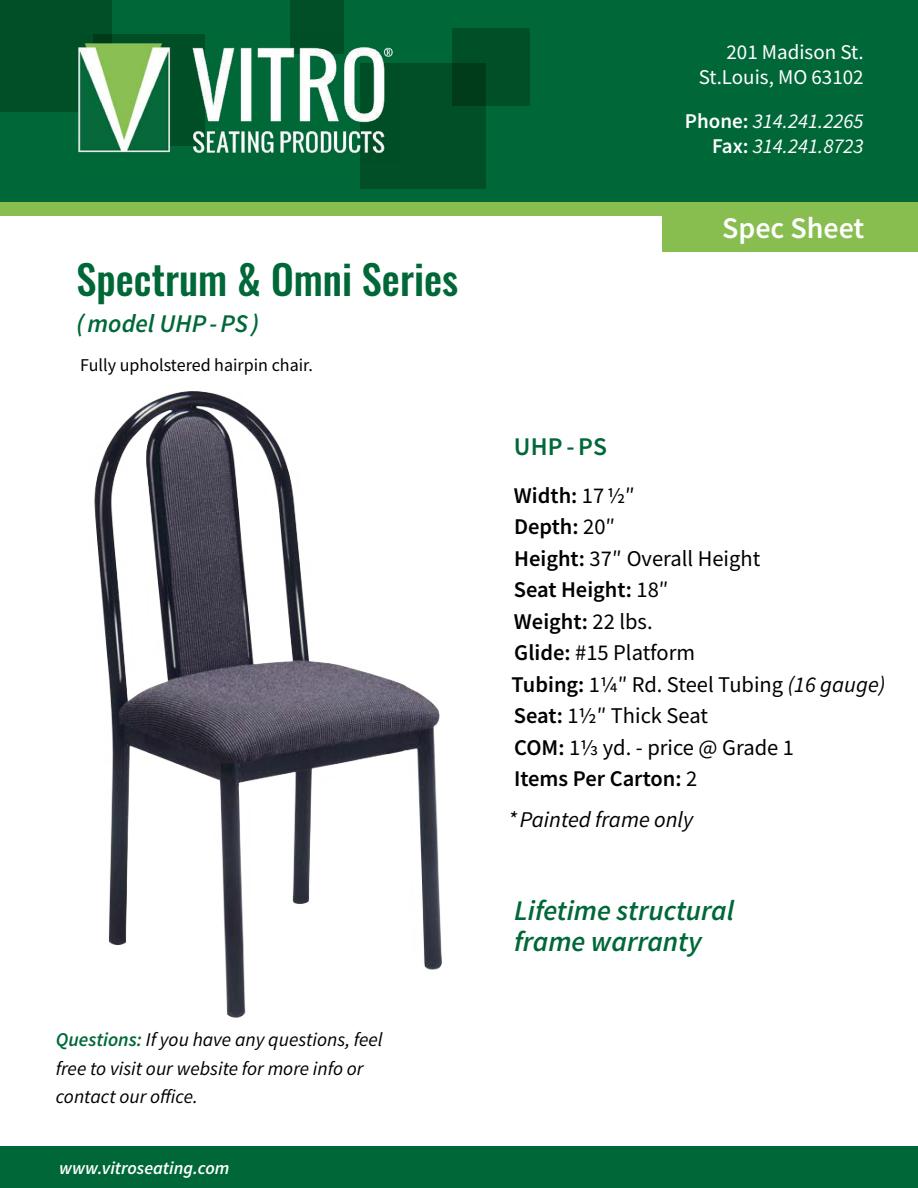
<style>
.page{position:relative;width:918px;height:1188px;background:#fff}
.page>*{position:absolute;margin:0;border:0;box-sizing:border-box;transform-origin:0 0}
.t1{font:500 40.5px "Oswald";color:#006838}
.t2{font:600 30px "Source Sans Pro";color:#fff}
.t3{font:italic 600 28.5px/31.5px "Source Sans Pro";color:#006838}
.t4{font:italic 600 25.5px "Source Sans Pro";color:#006838}
.t5{font:600 25.5px "Source Sans Pro";color:#006838}
.t6{font:22.5px/31.5px "Source Sans Pro";color:#000}
.t7{font:italic 22.5px "Source Sans Pro";color:#000}
.t8{font:italic 21px/25.2px "Source Sans Pro";color:#fff;text-align:right}
.t9{font:21px/25.2px "Source Sans Pro";color:#fff;text-align:right}
.t10{font:italic 19.5px/28.5px "Source Sans Pro";color:#000}
.t11{font:18px "Source Sans Pro";color:#000}
.t12{font:italic 600 18px "Source Sans Pro";color:#fff}
.s1{font-weight:600;color:#006838}
.s2{font-weight:600;font-style:normal}
.s3{font-weight:600}
.s4{font-style:italic}
</style>
<div class="page">
<div style="left:0;top:0;width:918px;height:205px;background:#006838"></div>
<div style="left:0;top:0;width:112px;height:112px;background:#004f26"></div>
<div style="left:290px;top:0;width:54px;height:54px;background:#004f26"></div>
<div style="left:360px;top:63px;width:126px;height:126px;background:#004f26"></div>
<div style="left:452px;top:29px;width:77px;height:77px;background:linear-gradient(to right,#00421e,#005228)"></div>
<div style="left:0;top:202px;width:918px;height:14px;background:#88bd50"></div>
<div style="left:0;top:1147px;width:918px;height:41px;background:#006838"></div>
<div style="left:662px;top:204px;width:256px;height:48px;background:#88bd50"></div>
<img style="left:94px;top:391px;width:348px;height:627px">
<img style="left:78px;top:35px;width:315px;height:118px">
<h1 class="t1" style="left:76px;top:251px;width:383px">Spectrum &amp; Omni Series</h1>
<p class="t4" style="left:76px;top:307px;width:184px">(model UHP-PS)</p>
<p class="t11" style="left:80px;top:353px;width:234px">Fully upholstered hairpin chair.</p>
<p class="t10" style="left:56px;top:1025px;width:328px"><span class="s1">Questions:</span> If you have any questions, feel free to visit our website for more info or contact our office.</p>
<p class="t12" style="left:59px;top:1156px;width:172px">www.vitroseating.com</p>
<p class="t9" style="left:699px;top:40px;width:166px">201 Madison St.<br>St.Louis, MO 63102</p>
<p class="t8" style="left:685px;top:108px;width:180px"><span class="s2">Phone:</span> 314.241.2265<br><span class="s2">Fax:</span> 314.241.8723</p>
<h2 class="t2" style="left:722px;top:208px;width:144px">Spec Sheet</h2>
<p class="t5" style="left:514px;top:430px;width:95px">UHP-PS</p>
<p class="t6" style="left:512px;top:479px;width:375px"><span class="s3">Width:</span> 17½″<br><span class="s3">Depth:</span> 20″<br><span class="s3">Height:</span> 37″ Overall Height<br><span class="s3">Seat Height:</span> 18″<br><span class="s3">Weight:</span> 22 lbs.<br><span class="s3">Glide:</span> #15 Platform<br><span class="s3">Tubing:</span> 1¼″ Rd. Steel Tubing <span class="s4">(16 gauge)<br></span><span class="s3">Seat:</span> 1½″ Thick Seat<br><span class="s3">COM:</span> 1⅓ yd. - price @ Grade 1<br><span class="s3">Items Per Carton:</span> 2</p>
<p class="t7" style="left:508px;top:805px;width:187px">*Painted frame only</p>
<p class="t3" style="left:514px;top:894px;width:222px">Lifetime structural frame warranty</p>
</div>
